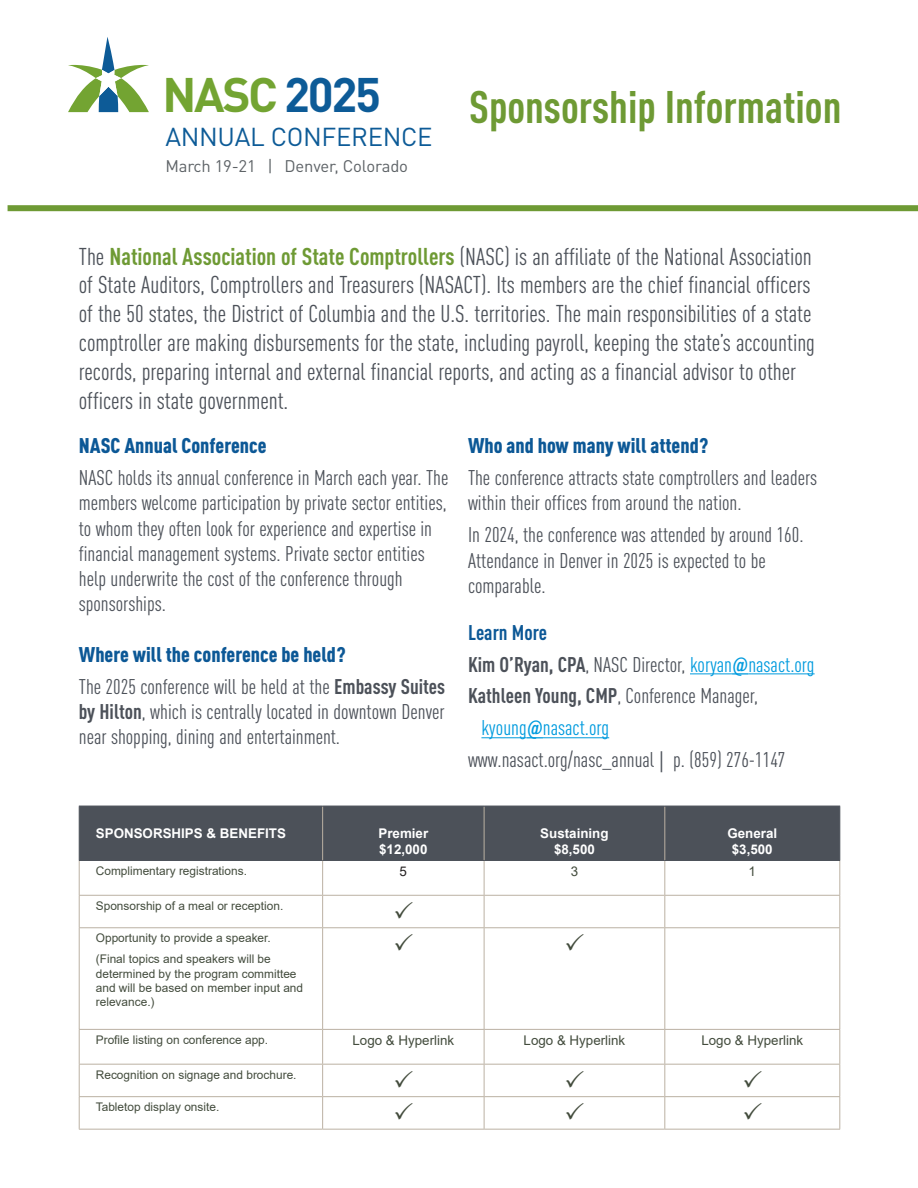
<style>
.page{position:relative;width:918px;height:1188px;background:#fff}
.page>*{position:absolute;margin:0;border:0;box-sizing:border-box;transform-origin:0 0}
.t1{font:700 47.85px "DINOT";letter-spacing:-.05em;color:#73a432}
.t2{font:700 condensed 45px "DINOT";color:#6e9a34}
.t3{font:25.65px "DINOT";letter-spacing:-.01em;color:#0d5b97}
.t4{font:condensed 24px/28.8px "DINOT";color:#4c5159}
.t5{font:condensed 21px/25.2px "DINOT";color:#4c5159}
.t6{font:900 condensed 21px "DINOT";color:#0c5896}
.t7{font:condensed 21px "DINOT";color:#009bde}
.t8{font:700 condensed 21px "DINOT";color:#0c5896}
.t9{font:16.65px "DINOT";letter-spacing:-.01em;color:#5e6367}
.t10{font:700 13.35px "Arial";color:#fff}
.t11{font:13.35px "Arial";color:#434c3d}
.t12{font:13.35px "Arial";color:#231f20}
.t13{font:11.85px/14.2px "Arial";color:#434c3d}
.s1{color:#0d5b97}
.s2{font-weight:700;color:#6e9a34}
.s3{font-weight:700}
.s4{font-weight:700;color:#4c5159}
.s5{color:#4c5159}
.s6{font-weight:500}
.s7{font-family:"Minion Pro";font-stretch:normal}
</style>
<div class="page">
<div style="left:8px;top:205px;width:910px;height:6px;background:#6e9a34"></div>
<hr style="left:690px;top:673px;width:42px;height:1px;background:#009bde">
<svg style="left:732px;top:673px;width:16px;height:2px"></svg>
<hr style="left:748px;top:673px;width:67px;height:1px;background:#009bde">
<hr style="left:481px;top:737px;width:46px;height:1px;background:#009bde">
<svg style="left:527px;top:737px;width:16px;height:1px"></svg>
<hr style="left:543px;top:737px;width:66px;height:1px;background:#009bde">
<svg style="left:68px;top:37px;width:81px;height:75px"></svg>
<div style="left:80px;top:807px;width:759px;height:53px;background:#4c5159"></div>
<hr style="left:322px;top:806px;width:1px;height:54px;background:#bbb1a3">
<hr style="left:484px;top:806px;width:1px;height:54px;background:#bbb1a3">
<hr style="left:664px;top:806px;width:1px;height:54px;background:#bbb1a3">
<hr style="left:79px;top:861px;width:1px;height:34px;background:#bbb1a3">
<hr style="left:322px;top:861px;width:1px;height:34px;background:#bbb1a3">
<hr style="left:484px;top:861px;width:1px;height:34px;background:#bbb1a3">
<hr style="left:664px;top:861px;width:1px;height:34px;background:#bbb1a3">
<hr style="left:839px;top:861px;width:1px;height:34px;background:#bbb1a3">
<hr style="left:79px;top:895px;width:244px;height:1px;background:#bbb1a3">
<hr style="left:79px;top:896px;width:1px;height:31px;background:#bbb1a3">
<hr style="left:323px;top:895px;width:161px;height:1px;background:#bbb1a3">
<hr style="left:322px;top:896px;width:1px;height:31px;background:#bbb1a3">
<hr style="left:484px;top:895px;width:181px;height:1px;background:#bbb1a3">
<hr style="left:484px;top:896px;width:1px;height:31px;background:#bbb1a3">
<hr style="left:665px;top:895px;width:175px;height:1px;background:#bbb1a3">
<hr style="left:664px;top:896px;width:1px;height:31px;background:#bbb1a3">
<hr style="left:839px;top:896px;width:1px;height:31px;background:#bbb1a3">
<hr style="left:79px;top:927px;width:244px;height:1px;background:#bbb1a3">
<hr style="left:79px;top:928px;width:1px;height:101px;background:#bbb1a3">
<hr style="left:323px;top:927px;width:161px;height:1px;background:#bbb1a3">
<hr style="left:322px;top:928px;width:1px;height:101px;background:#bbb1a3">
<hr style="left:484px;top:927px;width:181px;height:1px;background:#bbb1a3">
<hr style="left:484px;top:928px;width:1px;height:101px;background:#bbb1a3">
<hr style="left:665px;top:927px;width:175px;height:1px;background:#bbb1a3">
<hr style="left:664px;top:928px;width:1px;height:101px;background:#bbb1a3">
<hr style="left:839px;top:928px;width:1px;height:101px;background:#bbb1a3">
<hr style="left:79px;top:1029px;width:244px;height:1px;background:#bbb1a3">
<hr style="left:79px;top:1030px;width:1px;height:34px;background:#bbb1a3">
<hr style="left:323px;top:1029px;width:161px;height:1px;background:#bbb1a3">
<hr style="left:322px;top:1030px;width:1px;height:34px;background:#bbb1a3">
<hr style="left:484px;top:1029px;width:181px;height:1px;background:#bbb1a3">
<hr style="left:484px;top:1030px;width:1px;height:34px;background:#bbb1a3">
<hr style="left:665px;top:1029px;width:175px;height:1px;background:#bbb1a3">
<hr style="left:664px;top:1030px;width:1px;height:34px;background:#bbb1a3">
<hr style="left:839px;top:1030px;width:1px;height:34px;background:#bbb1a3">
<hr style="left:79px;top:1064px;width:244px;height:1px;background:#bbb1a3">
<hr style="left:79px;top:1065px;width:1px;height:31px;background:#bbb1a3">
<hr style="left:323px;top:1064px;width:161px;height:1px;background:#bbb1a3">
<hr style="left:322px;top:1065px;width:1px;height:31px;background:#bbb1a3">
<hr style="left:484px;top:1064px;width:181px;height:1px;background:#bbb1a3">
<hr style="left:484px;top:1065px;width:1px;height:31px;background:#bbb1a3">
<hr style="left:665px;top:1064px;width:175px;height:1px;background:#bbb1a3">
<hr style="left:664px;top:1065px;width:1px;height:31px;background:#bbb1a3">
<hr style="left:839px;top:1065px;width:1px;height:31px;background:#bbb1a3">
<hr style="left:79px;top:1096px;width:244px;height:1px;background:#bbb1a3">
<hr style="left:79px;top:1097px;width:1px;height:32px;background:#bbb1a3">
<hr style="left:323px;top:1096px;width:161px;height:1px;background:#bbb1a3">
<hr style="left:322px;top:1097px;width:1px;height:32px;background:#bbb1a3">
<hr style="left:484px;top:1096px;width:181px;height:1px;background:#bbb1a3">
<hr style="left:484px;top:1097px;width:1px;height:32px;background:#bbb1a3">
<hr style="left:665px;top:1096px;width:175px;height:1px;background:#bbb1a3">
<hr style="left:664px;top:1097px;width:1px;height:32px;background:#bbb1a3">
<hr style="left:839px;top:1097px;width:1px;height:32px;background:#bbb1a3">
<hr style="left:79px;top:1129px;width:244px;height:1px;background:#bbb1a3">
<hr style="left:323px;top:1129px;width:161px;height:1px;background:#bbb1a3">
<hr style="left:484px;top:1129px;width:181px;height:1px;background:#bbb1a3">
<hr style="left:665px;top:1129px;width:175px;height:1px;background:#bbb1a3">
<hr style="left:79px;top:806px;width:244px;height:1px;background:#4c5159">
<hr style="left:79px;top:806px;width:1px;height:54px;background:#4c5159">
<hr style="left:323px;top:806px;width:161px;height:1px;background:#4c5159">
<hr style="left:484px;top:806px;width:181px;height:1px;background:#4c5159">
<hr style="left:665px;top:806px;width:175px;height:1px;background:#4c5159">
<hr style="left:839px;top:806px;width:1px;height:54px;background:#4c5159">
<hr style="left:79px;top:860px;width:244px;height:1px;background:#4c5159">
<hr style="left:323px;top:860px;width:161px;height:1px;background:#4c5159">
<hr style="left:484px;top:860px;width:181px;height:1px;background:#4c5159">
<hr style="left:665px;top:860px;width:175px;height:1px;background:#4c5159">
<p class="t1" style="left:163px;top:64px;width:220px">NASC <span class="s1">2025</span></p>
<p class="t3" style="left:165px;top:121px;width:269px">ANNUAL CONFERENCE</p>
<p class="t9" style="left:165px;top:155px;width:244px">March 19-21 | Denver, Colorado</p>
<p class="t2" style="left:469px;top:79px;width:374px">Sponsorship Information</p>
<p class="t4" style="left:79px;top:242px;width:738px">The <span class="s2">National Association of State Comptrollers</span> (NASC) is an affiliate of the National Association of State Auditors, Comptrollers and Treasurers (NASACT). Its members are the chief financial officers of the 50 states, the District of Columbia and the U.S. territories. The main responsibilities of a state comptroller are making disbursements for the state, including payroll, keeping the state’s accounting records, preparing internal and external financial reports, and acting as a financial advisor to other officers in state government.</p>
<p class="t6" style="left:79px;top:433px;width:189px">NASC Annual Conference</p>
<p class="t5" style="left:79px;top:465px;width:371px">NASC holds its annual conference in March each year. The members welcome participation by private sector entities, to whom they often look for experience and expertise in financial management systems. Private sector entities help underwrite the cost of the conference through sponsorships.</p>
<p class="t6" style="left:79px;top:641px;width:268px">Where will the conference be held?</p>
<p class="t5" style="left:79px;top:673px;width:368px;text-align:justify">The 2025 conference will be held at the <span class="s3">Embassy Suites by Hilton</span>, which is centrally located in downtown Denver near shopping, dining and entertainment.</p>
<p class="t6" style="left:468px;top:433px;width:242px">Who and how many will attend?</p>
<p class="t5" style="left:468px;top:465px;width:351px">The conference attracts state comptrollers and leaders within their offices from around the nation.</p>
<p class="t5" style="left:468px;top:522px;width:337px">In 2024, the conference was attended by around 160.<br>Attendance in Denver in 2025 is expected to be comparable.</p>
<p class="t8" style="left:468px;top:619px;width:81px">Learn More</p>
<p class="t7" style="left:468px;top:652px;width:348px"><span class="s4">Kim O’Ryan, CPA</span><span class="s5">, NASC Director,</span> koryan<span class="s6">@</span>nasact.org</p>
<p class="t5" style="left:468px;top:683px;width:291px"><span class="s3">Kathleen Young, CMP</span>, Conference Manager,</p>
<p class="t7" style="left:481px;top:716px;width:129px">kyoung<span class="s6">@</span>nasact.org</p>
<p class="t5" style="left:468px;top:747px;width:319px">www.nasact.org/nasc_annual <span class="s7">|</span> p. (859) 276-1147</p>
<p class="t10" style="left:96px;top:824px;width:192px">SPONSORSHIPS &amp; BENEFITS</p>
<p class="t10" style="left:378px;top:824px;width:51px">Premier</p>
<p class="t10" style="left:379px;top:840px;width:50px">$12,000</p>
<p class="t10" style="left:540px;top:824px;width:70px">Sustaining</p>
<p class="t10" style="left:554px;top:840px;width:42px">$8,500</p>
<p class="t10" style="left:727px;top:824px;width:51px">General</p>
<p class="t10" style="left:732px;top:840px;width:42px">$3,500</p>
<p class="t13" style="left:96px;top:864px;width:153px">Complimentary registrations.</p>
<p class="t12" style="left:400px;top:862px;width:9px">5</p>
<p class="t11" style="left:571px;top:862px;width:9px">3</p>
<p class="t11" style="left:749px;top:862px;width:9px">1</p>
<p class="t13" style="left:96px;top:899px;width:189px">Sponsorship of a meal or reception.</p>
<p class="t13" style="left:96px;top:931px;width:177px">Opportunity to provide a speaker.</p>
<p class="t13" style="left:96px;top:952px;width:209px">(Final topics and speakers will be determined by the program committee and will be based on member input and relevance.)</p>
<p class="t13" style="left:96px;top:1033px;width:174px">Profile listing on conference app.</p>
<p class="t11" style="left:352px;top:1031px;width:103px">Logo &amp; Hyperlink</p>
<p class="t11" style="left:524px;top:1031px;width:103px">Logo &amp; Hyperlink</p>
<p class="t11" style="left:701px;top:1031px;width:103px">Logo &amp; Hyperlink</p>
<p class="t13" style="left:96px;top:1067px;width:202px">Recognition on signage and brochure.</p>
<p class="t13" style="left:96px;top:1100px;width:125px">Tabletop display onsite.</p>
</div>
